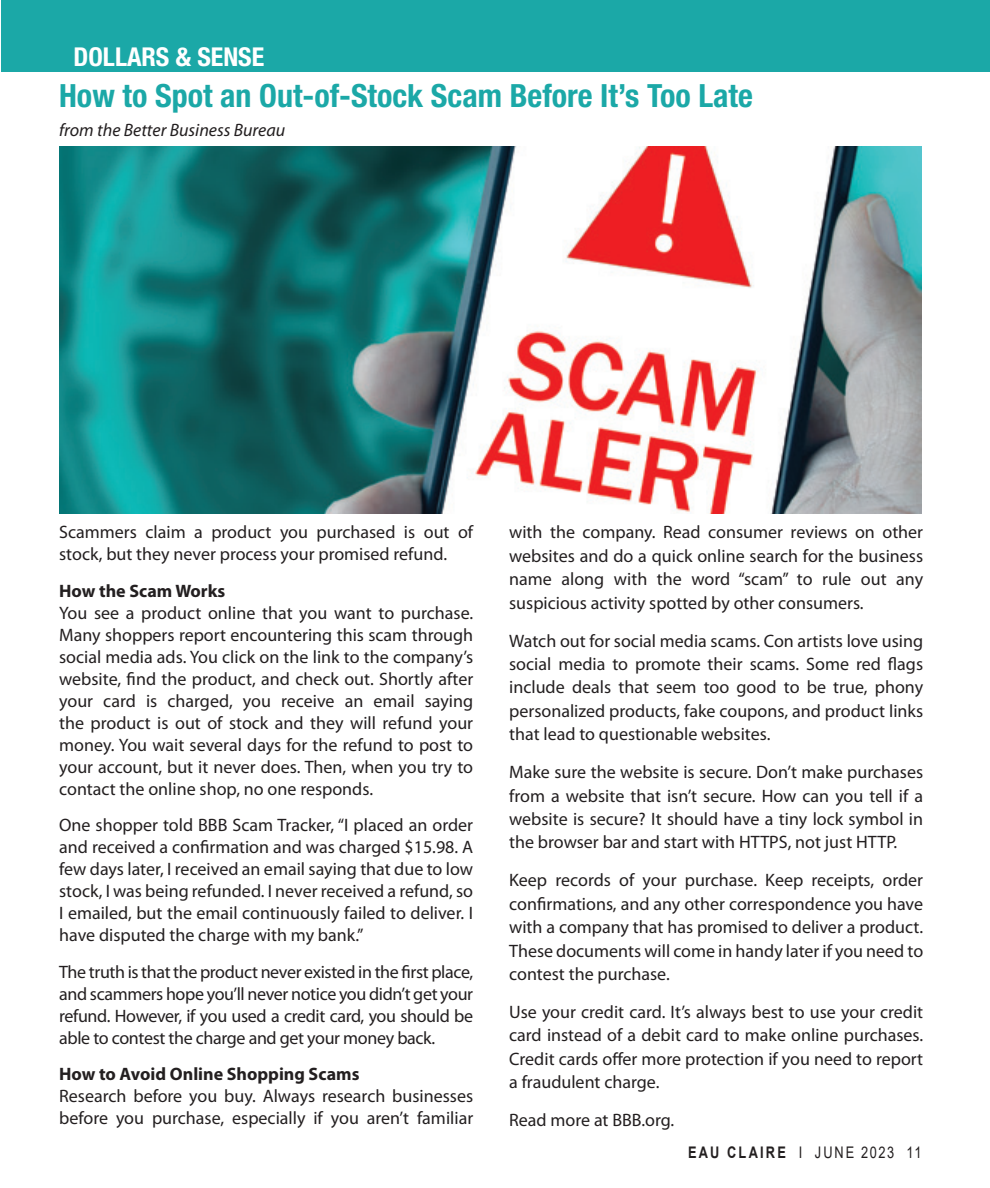
<style>
.page{position:relative;width:990px;height:1188px;background:#fff}
.page>*{position:absolute;margin:0;border:0;box-sizing:border-box;transform-origin:0 0}
.In_Around_title{font:700 condensed 32px "Helvetica Neue LT Std";color:#1ba8a7}
.t1{font:700 condensed 26px "Helvetica Neue LT Std";color:#fff}
.Body_text{font:18px/22px "Myriad Pro";color:#231f20;text-align:justify}
.Body_text-2{font:700 18px "Myriad Pro";color:#231f20}
.Body_text-3{font:italic 18px "Myriad Pro";color:#231f20}
.t2{font:16px "Arial";letter-spacing:.12em;color:#231f20;scale:.8 1}
.s1{font-weight:700}
</style>
<div class="page">
<div style="left:2px;top:0;width:988px;height:72px;background:#1ba8a7"></div>
<img style="left:59px;top:146px;width:863px;height:367px">
<p class="t1" style="left:74px;top:41px;width:192px">DOLLARS &amp; SENSE</p>
<p class="In_Around_title" style="left:59px;top:76px;width:695px">How to Spot an Out-of-Stock Scam Before It’s Too Late</p>
<p class="Body_text-3" style="left:59px;top:119px;width:228px">from the Better Business Bureau</p>
<p class="Body_text" style="left:59px;top:521px;width:416px">Scammers claim a product you purchased is out of stock, but they never process your promised refund.</p>
<p class="Body_text-2" style="left:59px;top:579px;width:168px">How the Scam Works</p>
<p class="Body_text" style="left:59px;top:601px;width:416px">You see a product online that you want to purchase.<br>Many shoppers report encountering this scam through social media ads. You click on the link to the company’s website, find the product, and check out. Shortly after your card is charged, you receive an email saying the product is out of stock and they will refund your money. You wait several days for the refund to post to your account, but it never does. Then, when you try to contact the online shop, no one responds.</p>
<p class="Body_text" style="left:59px;top:814px;width:416px">One shopper told BBB Scam Tracker, “I placed an order and received a confirmation and was charged $15.98. A few days later, I received an email saying that due to low stock, I was being refunded. I never received a refund, so I emailed, but the email continuously failed to deliver. I have disputed the charge with my bank.”</p>
<p class="Body_text" style="left:59px;top:960px;width:416px">The truth is that the product never existed in the first place, and scammers hope you’ll never notice you didn’t get your refund. However, if you used a credit card, you should be able to contest the charge and get your money back.</p>
<p class="Body_text-2" style="left:59px;top:1062px;width:302px">How to Avoid Online Shopping Scams</p>
<p class="Body_text" style="left:59px;top:1085px;width:416px">Research before you buy. Always research businesses before you purchase, especially if you aren’t familiar</p>
<p class="Body_text" style="left:509px;top:520px;width:415px;line-height:23.4px">with the company. Read consumer reviews on other websites and do a quick online search for the business name along with the word “scam” to rule out any suspicious activity spotted by other consumers.</p>
<p class="Body_text" style="left:509px;top:629px;width:416px;line-height:23.4px">Watch out for social media scams. Con artists love using social media to promote their scams. Some red flags include deals that seem too good to be true, phony personalized products, fake coupons, and product links that lead to questionable websites.</p>
<p class="Body_text" style="left:509px;top:760px;width:415px;line-height:23.4px">Make sure the website is secure. Don’t make purchases from a website that isn’t secure. How can you tell if a website is secure? It should have a tiny lock symbol in the browser bar and start with HTTPS, not just HTTP.</p>
<p class="Body_text" style="left:509px;top:868px;width:416px;line-height:23.4px">Keep records of your purchase. Keep receipts, order confirmations, and any other correspondence you have with a company that has promised to deliver a product.<br>These documents will come in handy later if you need to contest the purchase.</p>
<p class="Body_text" style="left:509px;top:1000px;width:416px;line-height:23.4px">Use your credit card. It’s always best to use your credit card instead of a debit card to make online purchases.<br>Credit cards offer more protection if you need to report a fraudulent charge.</p>
<p class="Body_text" style="left:509px;top:1109px;width:167px">Read more at BBB.org.</p>
<p class="t2" style="left:688px;top:1141px;width:293px"><span class="s1">EAU CLAIRE</span> I JUNE 2023 11</p>
</div>
